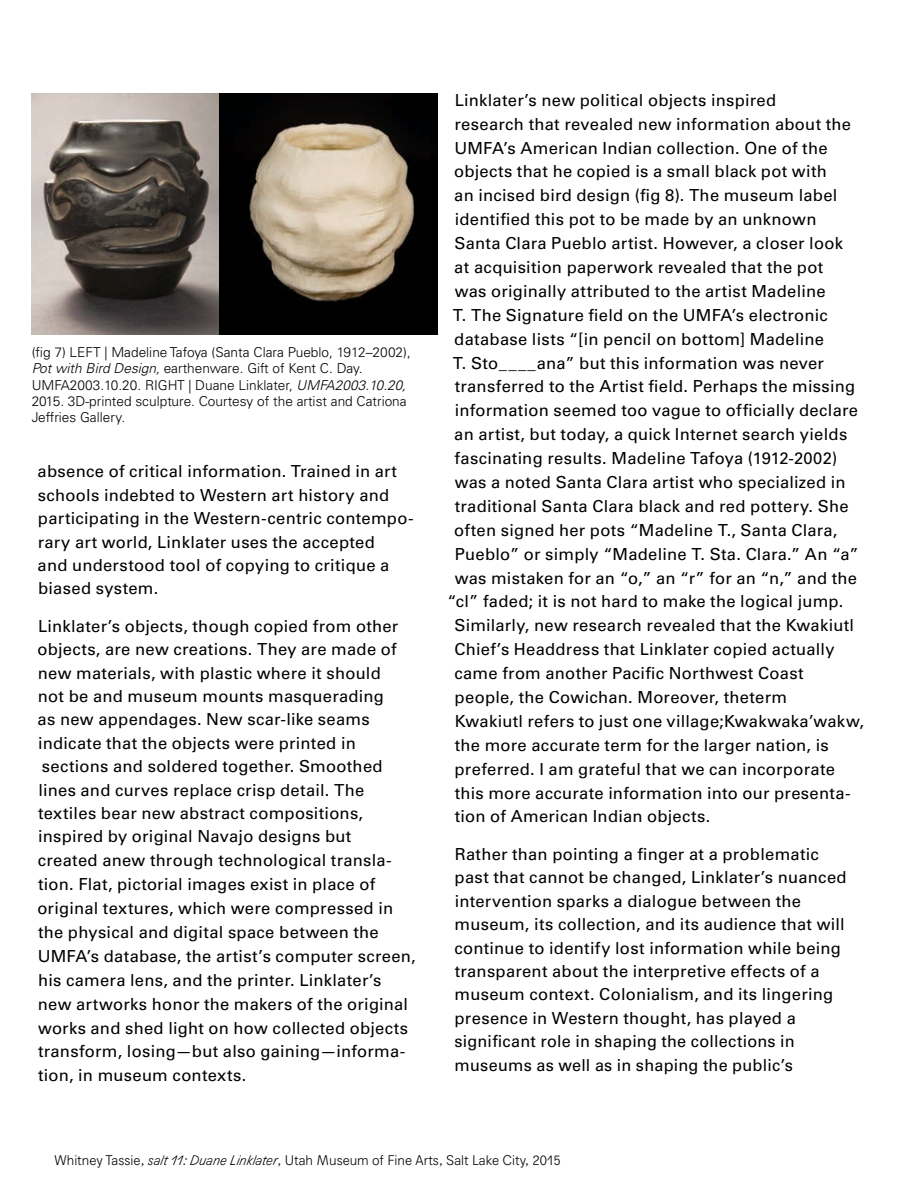
<style>
.page{position:relative;width:918px;height:1188px;background:#fff}
.page>*{position:absolute;margin:0;border:0;box-sizing:border-box;transform-origin:0 0}
.t1{font:16.65px/23.7px "Univers LT Std";letter-spacing:.015em;color:#000}
.t2{font:300 13.65px/16.4px "Univers LT Std";color:#000}
.t3{font:300 13.5px "Agipo";color:#000}
.s1{font-style:italic}
</style>
<div class="page">
<img style="left:218px;top:94px;width:220px;height:241px">
<img style="left:32px;top:94px;width:186px;height:241px">
<p class="t2" style="left:32px;top:344px;width:381px">(fig 7) LEFT | Madeline Tafoya (Santa Clara Pueblo, 1912–2002), <span class="s1">Pot with Bird Design,</span> earthenware. Gift of Kent C. Day.<br>UMFA2003.10.20. RIGHT | Duane Linklater, <span class="s1">UMFA2003.10.20, </span>2015. 3D-printed sculpture. Courtesy of the artist and Catriona Jeffries Gallery.</p>
<p class="t1" style="left:38px;top:460px;width:378px">absence of critical information. Trained in art schools indebted to Western art history and participating in the Western-centric contempo&shy;rary art world, Linklater uses the accepted<br>and understood tool of copying to critique a biased system.</p>
<p class="t1" style="left:37px;top:614px;width:380px">Linklater’s objects, though copied from other objects, are new creations. They are made of new materials, with plastic where it should<br>not be and museum mounts masquerading<br>as new appendages. New scar-like seams indicate that the objects were printed in sections and soldered together. Smoothed lines and curves replace crisp detail. The textiles bear new abstract compositions, inspired by original Navajo designs but<br>created anew through technological transla&shy;tion. Flat, pictorial images exist in place of original textures, which were compressed in the physical and digital space between the UMFA’s database, the artist’s computer screen, his camera lens, and the printer. Linklater’s new artworks honor the makers of the original works and shed light on how collected objects transform, losing—but also gaining—informa&shy;tion, in museum contexts.</p>
<p class="t1" style="left:455px;top:88px;width:323px">Linklater’s new political objects inspired</p>
<p class="t1" style="left:455px;top:112px;width:398px">research that revealed new information about the</p>
<p class="t1" style="left:454px;top:136px;width:375px">UMFA’s American Indian collection. One of the</p>
<p class="t1" style="left:454px;top:160px;width:374px">objects that he copied is a small black pot with</p>
<p class="t1" style="left:454px;top:184px;width:385px">an incised bird design (fig 8). The museum label</p>
<p class="t1" style="left:455px;top:208px;width:363px">identified this pot to be made by an unknown</p>
<p class="t1" style="left:455px;top:232px;width:390px">Santa Clara Pueblo artist. However, a closer look</p>
<p class="t1" style="left:454px;top:255px;width:371px">at acquisition paperwork revealed that the pot</p>
<p class="t1" style="left:455px;top:279px;width:372px">was originally attributed to the artist Madeline</p>
<p class="t1" style="left:453px;top:303px;width:377px">T. The Signature field on the UMFA’s electronic</p>
<p class="t1" style="left:454px;top:327px;width:371px">database lists “[in pencil on bottom] Madeline</p>
<p class="t1" style="left:453px;top:351px;width:373px">T. Sto____ana” but this information was never</p>
<p class="t1" style="left:455px;top:375px;width:402px">transferred to the Artist field. Perhaps the missing</p>
<p class="t1" style="left:455px;top:399px;width:405px">information seemed too vague to officially declare</p>
<p class="t1" style="left:454px;top:423px;width:394px">an artist, but today, a quick Internet search yields</p>
<p class="t1" style="left:455px;top:446px;width:384px">fascinating results. Madeline Tafoya (1912-2002)</p>
<p class="t1" style="left:455px;top:470px;width:392px">was a noted Santa Clara artist who specialized in</p>
<p class="t1" style="left:455px;top:494px;width:395px">traditional Santa Clara black and red pottery. She</p>
<p class="t1" style="left:454px;top:518px;width:385px">often signed her pots “Madeline T., Santa Clara,</p>
<p class="t1" style="left:455px;top:542px;width:405px">Pueblo” or simply “Madeline T. Sta. Clara.” An “a”</p>
<p class="t1" style="left:455px;top:566px;width:404px">was mistaken for an “o,” an “r” for an “n,” and the</p>
<p class="t1" style="left:447px;top:590px;width:398px">“cl” faded; it is not hard to make the logical jump.</p>
<p class="t1" style="left:455px;top:614px;width:401px">Similarly, new research revealed that the Kwakiutl</p>
<p class="t1" style="left:455px;top:638px;width:382px">Chief’s Headdress that Linklater copied actually</p>
<p class="t1" style="left:454px;top:661px;width:351px">came from another Pacific Northwest Coast</p>
<p class="t1" style="left:455px;top:685px;width:334px">people, the Cowichan. Moreover, theterm</p>
<p class="t1" style="left:455px;top:709px;width:411px">Kwakiutl refers to just one village;Kwakwaka’wakw,</p>
<p class="t1" style="left:455px;top:733px;width:376px">the more accurate term for the larger nation, is</p>
<p class="t1" style="left:455px;top:757px;width:382px">preferred. I am grateful that we can incorporate</p>
<p class="t1" style="left:455px;top:781px;width:397px">this more accurate information into our presenta-</p>
<p class="t1" style="left:455px;top:805px;width:257px">tion of American Indian objects.</p>
<p class="t1" style="left:454px;top:842px;width:394px">Rather than pointing a finger at a problematic past that cannot be changed, Linklater’s nuanced intervention sparks a dialogue between the museum, its collection, and its audience that will continue to identify lost information while being transparent about the interpretive effects of a museum context. Colonialism, and its lingering presence in Western thought, has played a significant role in shaping the collections in museums as well as in shaping the public’s</p>
<p class="t3" style="left:54px;top:1150px;width:508px">Whitney Tassie, <span class="s1">salt 11: Duane Linklater</span>, Utah Museum of Fine Arts, Salt Lake City, 2015</p>
</div>
